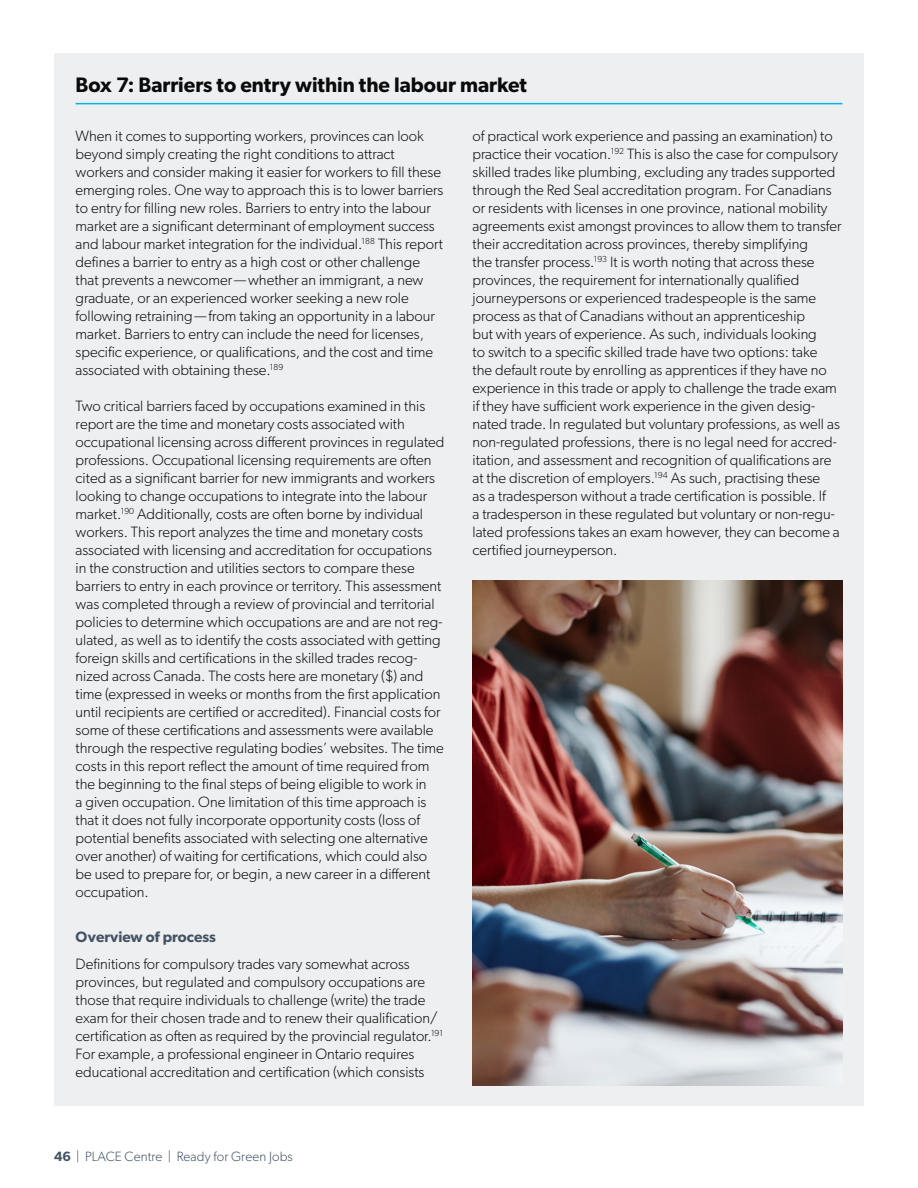
<style>
.page{position:relative;width:918px;height:1188px;background:#fff}
.page>*{position:absolute;margin:0;border:0;box-sizing:border-box;transform-origin:0 0}
.Box_sidebar_title{font:600 21px "Gibson";color:#0a0a0a}
.Text{font:300 15px/18px "Gibson";color:#0a0a0a}
.t1{font:600 15px "Gibson";color:#435363}
.t2{font:300 13.5px "Gibson";letter-spacing:.005em;color:#435363}
.s1{font-weight:600}
</style>
<div class="page">
<div style="left:54px;top:53px;width:810px;height:1053px;background:#eeeff1"></div>
<hr style="left:76px;top:103px;width:766px;height:1px;background:#00b3e3">
<img style="left:472px;top:580px;width:370px;height:505px">
<p class="Box_sidebar_title" style="left:76px;top:73px;width:453px">Box 7: Barriers to entry within the labour market</p>
<p class="Text" style="left:76px;top:127px;width:369px">When it comes to supporting workers, provinces can look beyond simply creating the right conditions to attract workers and consider making it easier for workers to fill these emerging roles. One way to approach this is to lower barriers to entry for filling new roles. Barriers to entry into the labour market are a significant determinant of employment success and labour market integration for the individual.<sup>188</sup> This report defines a barrier to entry as a high cost or other challenge that prevents a newcomer—whether an immigrant, a new graduate, or an experienced worker seeking a new role following retraining—from taking an opportunity in a labour market. Barriers to entry can include the need for licenses, specific experience, or qualifications, and the cost and time associated with obtaining these.<sup>189</sup></p>
<p class="Text" style="left:76px;top:397px;width:370px">Two critical barriers faced by occupations examined in this report are the time and monetary costs associated with occupational licensing across different provinces in regulated professions. Occupational licensing requirements are often cited as a significant barrier for new immigrants and workers looking to change occupations to integrate into the labour market.<sup>190</sup> Additionally, costs are often borne by individual workers. This report analyzes the time and monetary costs associated with licensing and accreditation for occupations in the construction and utilities sectors to compare these barriers to entry in each province or territory. This assessment was completed through a review of provincial and territorial policies to determine which occupations are and are not reg&shy;ulated, as well as to identify the costs associated with getting foreign skills and certifications in the skilled trades recog&shy;nized across Canada. The costs here are monetary ($) and time (expressed in weeks or months from the first application until recipients are certified or accredited). Financial costs for some of these certifications and assessments were available through the respective regulating bodies’ websites. The time costs in this report reflect the amount of time required from the beginning to the final steps of being eligible to work in<br>a given occupation. One limitation of this time approach is that it does not fully incorporate opportunity costs (loss of potential benefits associated with selecting one alternative over another) of waiting for certifications, which could also be used to prepare for, or begin, a new career in a different occupation.</p>
<h4 class="t1" style="left:76px;top:928px;width:142px">Overview of process</h4>
<p class="Text" style="left:76px;top:955px;width:369px">Definitions for compulsory trades vary somewhat across provinces, but regulated and compulsory occupations are those that require individuals to challenge (write) the trade exam for their chosen trade and to renew their qualification/ certification as often as required by the provincial regulator.<sup>191<br></sup>For example, a professional engineer in Ontario requires educational accreditation and certification (which consists</p>
<p class="Text" style="left:472px;top:127px;width:371px">of practical work experience and passing an examination) to practice their vocation.<sup>192</sup> This is also the case for compulsory skilled trades like plumbing, excluding any trades supported through the Red Seal accreditation program. For Canadians or residents with licenses in one province, national mobility agreements exist amongst provinces to allow them to transfer their accreditation across provinces, thereby simplifying<br>the transfer process.<sup>193</sup> It is worth noting that across these provinces, the requirement for internationally qualified journeypersons or experienced tradespeople is the same process as that of Canadians without an apprenticeship<br>but with years of experience. As such, individuals looking<br>to switch to a specific skilled trade have two options: take<br>the default route by enrolling as apprentices if they have no experience in this trade or apply to challenge the trade exam if they have sufficient work experience in the given desig&shy;nated trade. In regulated but voluntary professions, as well as non-regulated professions, there is no legal need for accred&shy;itation, and assessment and recognition of qualifications are at the discretion of employers.<sup>194</sup> As such, practising these<br>as a tradesperson without a trade certification is possible. If<br>a tradesperson in these regulated but voluntary or non-regu&shy;lated professions takes an exam however, they can become a certified journeyperson.</p>
<p class="t2" style="left:54px;top:1148px;width:240px"><span class="s1">46</span> | PLACE Centre | Ready for Green Jobs</p>
</div>
